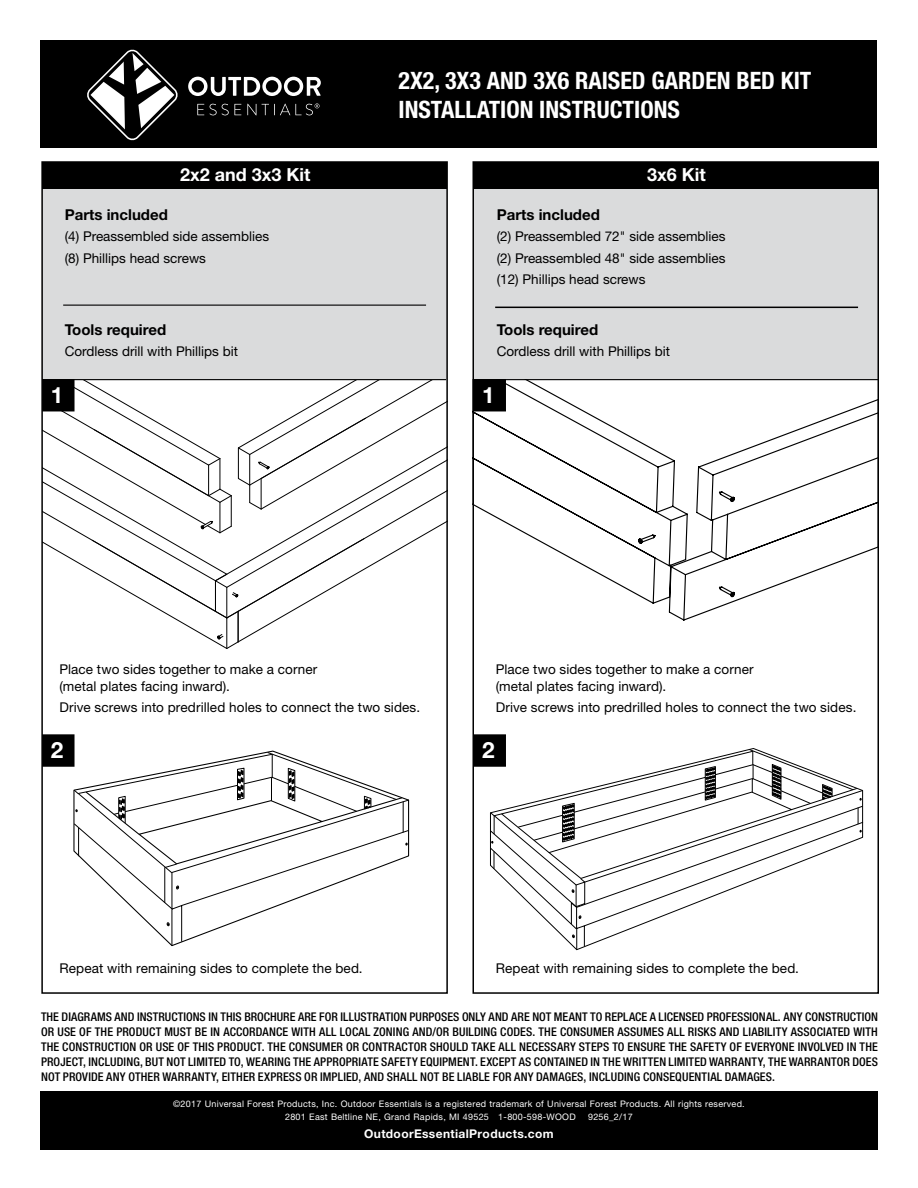
<style>
.page{position:relative;width:918px;height:1188px;background:#fff}
.page>*{position:absolute;margin:0;border:0;box-sizing:border-box;transform-origin:0 0}
.t1{font:700 condensed 24px/28.8px "Helvetica Neue LT Std";color:#fff}
.t2{font:700 22.5px "Helvetica Neue LT Std";color:#fff}
.t3{font:700 18px "Helvetica Neue LT Std";color:#fff}
.t4{font:700 15px "Helvetica Neue LT Std";color:#000}
.t5{font:13.5px/21.5px "Helvetica Neue LT Std";letter-spacing:.005em;color:#000}
.t6{font:500 condensed 12px/15px "Helvetica Neue LT Std";letter-spacing:.01em;color:#000;text-align:justify}
.t7{font:700 12px "Helvetica Neue LT Std";letter-spacing:.03em;color:#fff}
.t8{font:9px/13.5px "Helvetica Neue LT Std";letter-spacing:.03em;color:#fff}
.s1{font-style:inherit}
</style>
<div class="page">
<div style="left:40px;top:40px;width:837px;height:108px;background:#000"></div>
<div style="left:41px;top:1091px;width:837px;height:59px;background:#000"></div>
<div style="left:42px;top:173px;width:405px;height:207px;background:#dadbdc"></div>
<div style="left:473px;top:173px;width:405px;height:206px;background:#dadbdc"></div>
<div style="left:42px;top:162px;width:405px;height:27px;background:#000"></div>
<div style="left:473px;top:162px;width:405px;height:27px;background:#000"></div>
<hr style="left:63px;top:305px;width:363px;height:1px;background:#000">
<hr style="left:495px;top:307px;width:363px;height:1px;background:#000">
<svg style="left:74px;top:752px;width:335px;height:194px"></svg>
<svg style="left:490px;top:749px;width:373px;height:201px"></svg>
<svg style="left:44px;top:380px;width:401px;height:269px"></svg>
<svg style="left:87px;top:49px;width:91px;height:92px"></svg>
<svg style="left:188px;top:77px;width:133px;height:19px"></svg>
<svg style="left:197px;top:104px;width:44px;height:11px"></svg>
<svg style="left:247px;top:104px;width:9px;height:11px"></svg>
<svg style="left:262px;top:103px;width:57px;height:12px"></svg>
<hr style="left:42px;top:379px;width:404px;height:1px;background:#000">
<hr style="left:474px;top:379px;width:404px;height:1px;background:#000">
<div style="left:41px;top:161px;width:407px;height:833px;border:2px solid #000"></div>
<svg style="left:473px;top:380px;width:404px;height:242px"></svg>
<div style="left:43px;top:380px;width:31px;height:31px;background:#000"></div>
<div style="left:42px;top:379px;width:33px;height:32px;border:2px solid #000"></div>
<div style="left:43px;top:735px;width:31px;height:31px;background:#000"></div>
<div style="left:42px;top:734px;width:33px;height:33px;border:2px solid #000"></div>
<div style="left:474px;top:380px;width:31px;height:31px;background:#000"></div>
<div style="left:474px;top:735px;width:31px;height:31px;background:#000"></div>
<div style="left:474px;top:734px;width:32px;height:33px;border:2px solid #000"></div>
<h1 class="t1" style="left:399px;top:66px;width:414px"><span class="s1">2X2, 3X3 AND 3X6 R</span>AISED GARDEN BED KIT<br>INSTALLATION INSTRUCTIONS</h1>
<h3 class="t3" style="left:180px;top:164px;width:132px">2x2 and 3x3 Kit</h3>
<h3 class="t3" style="left:647px;top:164px;width:60px">3x6 Kit</h3>
<p class="t4" style="left:65px;top:205px;width:105px">Parts included</p>
<p class="t5" style="left:65px;top:226px;width:206px">(4) Preassembled side assemblies (8) Phillips head screws</p>
<p class="t4" style="left:497px;top:205px;width:105px">Parts included</p>
<p class="t5" style="left:497px;top:226px;width:230px;text-align:justify">(2) Preassembled 72" side assemblies (2) Preassembled 48" side assemblies (12) Phillips head screws</p>
<p class="t4" style="left:65px;top:320px;width:103px">Tools required</p>
<p class="t5" style="left:65px;top:341px;width:175px">Cordless drill with Phillips bit</p>
<p class="t4" style="left:497px;top:320px;width:103px">Tools required</p>
<p class="t5" style="left:497px;top:341px;width:175px">Cordless drill with Phillips bit</p>
<h2 class="t2" style="left:51px;top:381px;width:14px">1</h2>
<h2 class="t2" style="left:482px;top:381px;width:14px">1</h2>
<p class="t5" style="left:59px;top:660px;width:259px;line-height:17.7px">Place two sides together to make a corner (metal plates facing inward).</p>
<p class="t5" style="left:59px;top:696px;width:362px">Drive screws into predrilled holes to connect the two sides.</p>
<h2 class="t2" style="left:51px;top:736px;width:14px">2</h2>
<p class="t5" style="left:496px;top:660px;width:259px;line-height:17.7px">Place two sides together to make a corner (metal plates facing inward).</p>
<p class="t5" style="left:496px;top:696px;width:362px">Drive screws into predrilled holes to connect the two sides.</p>
<h2 class="t2" style="left:482px;top:736px;width:14px">2</h2>
<p class="t5" style="left:59px;top:957px;width:305px">Repeat with remaining sides to complete the bed.</p>
<p class="t5" style="left:496px;top:957px;width:305px">Repeat with remaining sides to complete the bed.</p>
<p class="t6" style="left:41px;top:1009px;width:839px">THE DIAGRAMS AND INSTRUCTIONS IN THIS BROCHURE ARE FOR ILLUSTRATION PURPOSES ONLY AND ARE NOT MEANT TO REPLACE A LICENSED PROFESSIONAL. ANY CONSTRUCTION OR USE OF THE PRODUCT MUST BE IN ACCORDANCE WITH ALL LOCAL ZONING AND/OR BUILDING CODES. THE CONSUMER ASSUMES ALL RISKS AND LIABILITY ASSOCIATED WITH THE CONSTRUCTION OR USE OF THIS PRODUCT. THE CONSUMER OR CONTRACTOR SHOULD TAKE ALL NECESSARY STEPS TO ENSURE THE SAFETY OF EVERYONE INVOLVED IN THE PROJECT, INCLUDING, BUT NOT LIMITED TO, WEARING THE APPROPRIATE SAFETY EQUIPMENT. EXCEPT AS CONTAINED IN THE WRITTEN LIMITED WARRANTY, THE WARRANTOR DOES NOT PROVIDE ANY OTHER WARRANTY, EITHER EXPRESS OR IMPLIED, AND SHALL NOT BE LIABLE FOR ANY DAMAGES, INCLUDING CONSEQUENTIAL DAMAGES.</p>
<p class="t8" style="left:285px;top:1097px;width:461px;text-indent:-112px">©2017 Universal Forest Products, Inc. Outdoor Essentials is a registered trademark of Universal Forest Products. All rights reserved.<br>2801 East Beltline NE, Grand Rapids, MI 49525 1-800-598-WOOD</p>
<p class="t8" style="left:588px;top:1110px;width:46px">9256_2/17</p>
<p class="t7" style="left:364px;top:1127px;width:191px">OutdoorEssentialProducts.com</p>
</div>
